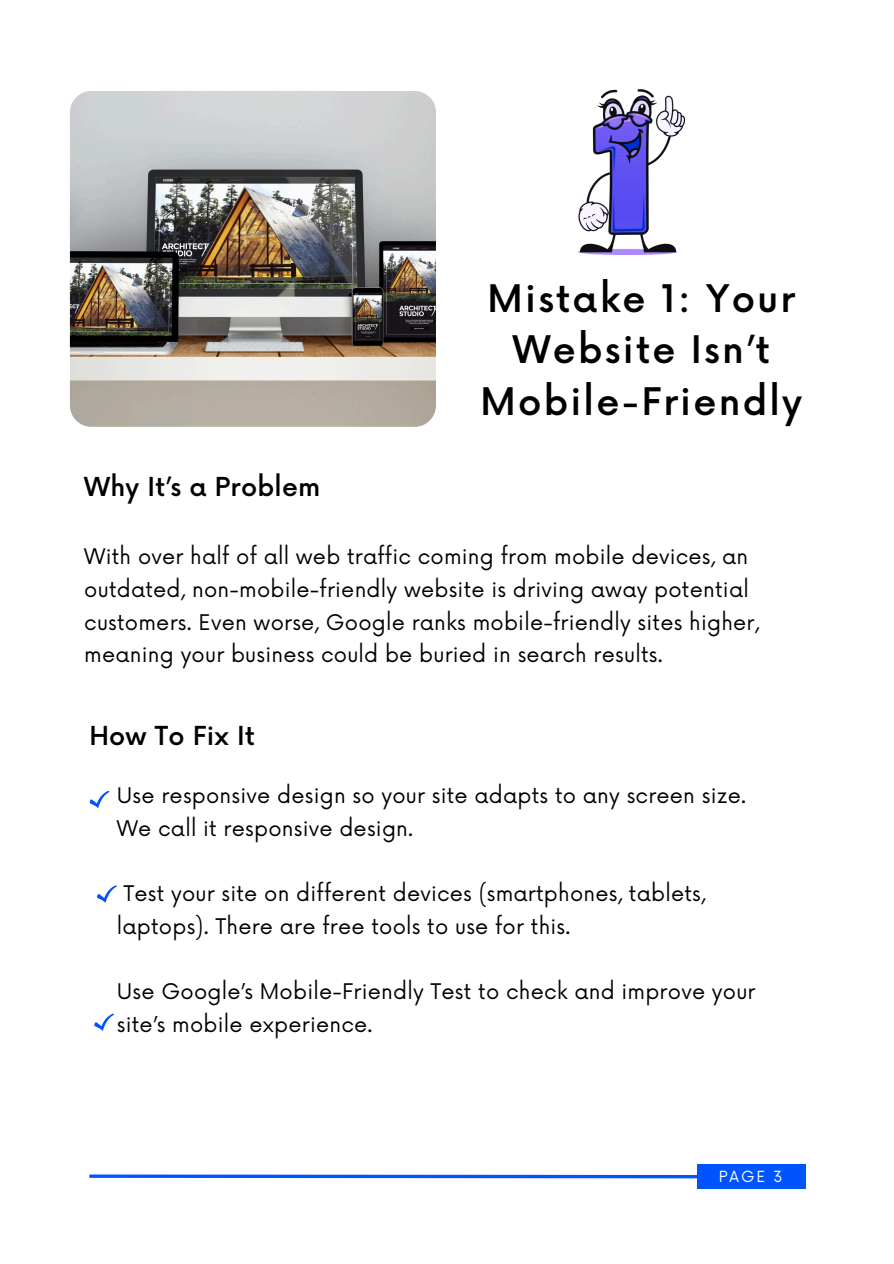
<style>
.page{position:relative;width:894px;height:1264px;background:#fff}
.page>*{position:absolute;margin:0;border:0;box-sizing:border-box;transform-origin:0 0}
.t1{font:500 37.05px/51.8px "Now";letter-spacing:.06em;color:#000;text-align:center}
.t2{font:500 25.5px "Now";letter-spacing:.01em;color:#000}
.t3{font:21px/32.7px "Now";letter-spacing:.01em;color:#000}
.t4{font:15px "Now";color:#fff}
</style>
<div class="page">
<svg style="left:89px;top:1174px;width:608px;height:5px;background:#528bff"></svg>
<div style="left:697px;top:1163px;width:109px;height:25px;background:#0054ff"></div>
<svg style="left:90px;top:790px;width:19px;height:17px"></svg>
<svg style="left:97px;top:885px;width:20px;height:17px"></svg>
<svg style="left:94px;top:1013px;width:20px;height:17px"></svg>
<img style="left:70px;top:91px;width:365px;height:335px;border-radius:21px">
<img style="left:578px;top:89px;width:106px;height:166px">
<h2 class="t2" style="left:84px;top:473px;width:237px">Why It’s a Problem</h2>
<p class="t1" style="left:480px;top:274px;width:323px">Mistake 1: Your<br>Website Isn’t<br>Mobile-Friendly</p>
<p class="t3" style="left:84px;top:541px;width:676px">With over half of all web traffic coming from mobile devices, an outdated, non-mobile-friendly website is driving away potential customers. Even worse, Google ranks mobile-friendly sites higher, meaning your business could be buried in search results.</p>
<p class="t2" style="left:89px;top:722px;width:167px">How To Fix It</p>
<h1 class="t3" style="left:117px;top:780px;width:630px">Use responsive design so your site adapts to any screen size.<br>We call it responsive design.</h1>
<h2 class="t3" style="left:117px;top:878px;width:590px;text-indent:7px">Test your site on different devices (smartphones, tablets, laptops). There are free tools to use for this.</h2>
<h3 class="t3" style="left:117px;top:976px;width:640px">Use Google’s Mobile-Friendly Test to check and improve your site’s mobile experience.</h3>
<p class="t4" style="left:718px;top:1168px;width:65px">PAGE 3</p>
</div>
